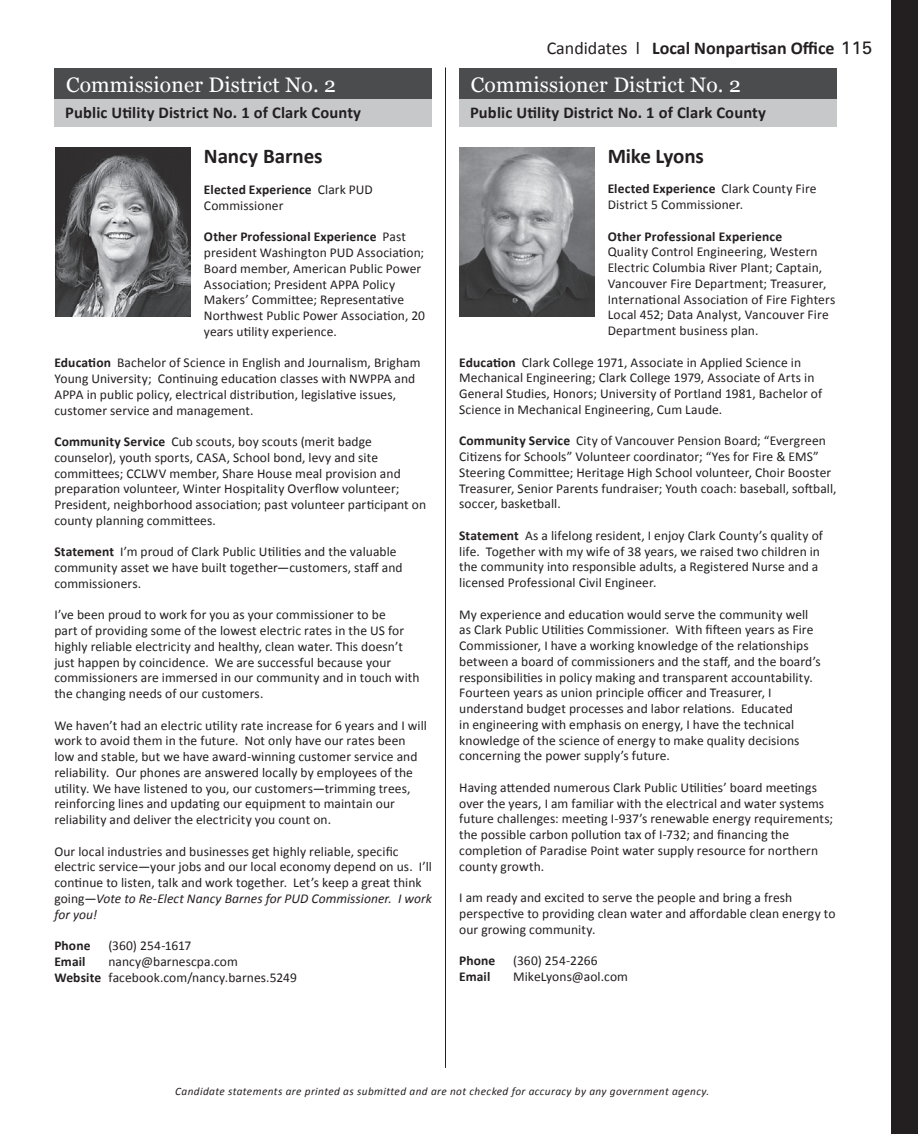
<style>
.page{position:relative;width:918px;height:1134px;background:#fff}
.page>*{position:absolute;margin:0;border:0;box-sizing:border-box;transform-origin:0 0}
.t1{font:21px "Georgia";letter-spacing:.01em;color:#fff}
.t2{font:700 21px "Calibri";letter-spacing:-.005em;color:#231f20}
.t3{font:700 18px "Calibri";color:#231f20}
.t4{font:700 16.5px "Calibri";letter-spacing:.01em;color:#231f20}
.t5{font:13.5px/15.8px "Calibri";letter-spacing:.005em;color:#231f20}
.t6{font:700 13.5px "Calibri";letter-spacing:.015em;color:#231f20}
.t7{font:italic 11.25px "Calibri";letter-spacing:.035em;color:#231f20}
.s1{font-weight:700}
.s2{font-style:italic}
.s3{font-weight:400}
.s4{font-family:"Univers";font-weight:400}
</style>
<div class="page">
<div style="left:891px;top:0;width:27px;height:1134px;background:#231f20"></div>
<hr style="left:445px;top:68px;width:1px;height:1000px;background:#231f20">
<div style="left:54px;top:68px;width:378px;height:32px;background:#4b4c4d"></div>
<div style="left:54px;top:100px;width:378px;height:27px;background:#c7c8ca"></div>
<div style="left:459px;top:68px;width:378px;height:32px;background:#4b4c4d"></div>
<div style="left:459px;top:100px;width:378px;height:27px;background:#c7c8ca"></div>
<img style="left:55px;top:148px;width:135px;height:168px">
<img style="left:459px;top:148px;width:135px;height:168px">
<h1 class="t1" style="left:66px;top:69px;width:271px">Commissioner District No. 2</h1>
<p class="t4" style="left:65px;top:102px;width:297px">Public Utility District No. 1 of Clark County</p>
<h1 class="t2" style="left:204px;top:142px;width:120px">Nancy Barnes</h1>
<p class="t5" style="left:204px;top:182px;width:170px"><span class="s1">Elected Experience</span> Clark PUD<br>Commissioner</p>
<p class="t5" style="left:204px;top:229px;width:223px"><span class="s1">Other Professional Experience</span> Past president Washington PUD Association; Board member, American Public Power Association; President APPA Policy Makers’ Committee; Representative Northwest Public Power Association, 20 years utility experience.</p>
<p class="t5" style="left:54px;top:355px;width:368px"><span class="s1">Education</span> Bachelor of Science in English and Journalism, Brigham Young University; Continuing education classes with NWPPA and APPA in public policy, electrical distribution, legislative issues, customer service and management.</p>
<p class="t5" style="left:54px;top:434px;width:373px"><span class="s1">Community Service</span> Cub scouts, boy scouts (merit badge counselor), youth sports, CASA, School bond, levy and site committees; CCLWV member, Share House meal provision and preparation volunteer, Winter Hospitality Overflow volunteer; President, neighborhood association; past volunteer participant on county planning committees.</p>
<p class="t5" style="left:54px;top:544px;width:350px"><span class="s1">Statement</span> I’m proud of Clark Public Utilities and the valuable community asset we have built together—customers, staff and commissioners.</p>
<p class="t5" style="left:54px;top:607px;width:367px">I’ve been proud to work for you as your commissioner to be<br>part of providing some of the lowest electric rates in the US for highly reliable electricity and healthy, clean water. This doesn’t just happen by coincidence. We are successful because your commissioners are immersed in our community and in touch with the changing needs of our customers.</p>
<p class="t5" style="left:54px;top:717px;width:374px">We haven’t had an electric utility rate increase for 6 years and I will work to avoid them in the future. Not only have our rates been low and stable, but we have award-winning customer service and reliability. Our phones are answered locally by employees of the utility. We have listened to you, our customers—trimming trees, reinforcing lines and updating our equipment to maintain our reliability and deliver the electricity you count on.</p>
<p class="t5" style="left:54px;top:843px;width:379px">Our local industries and businesses get highly reliable, specific electric service—your jobs and our local economy depend on us. I’ll continue to listen, talk and work together. Let’s keep a great think going—<span class="s2">Vote to Re-Elect Nancy Barnes for PUD Commissioner. I work for you!</span></p>
<p class="t6" style="left:54px;top:937px;width:38px">Phone</p>
<p class="t5" style="left:108px;top:938px;width:85px">(360) 254-1617</p>
<p class="t6" style="left:54px;top:953px;width:33px">Email</p>
<p class="t5" style="left:54px;top:954px;width:244px;text-align:center">nancy@barnescpa.com<br><span class="s1">Website</span> facebook.com/nancy.barnes.5249</p>
<h2 class="t3" style="left:547px;top:37px;width:327px"><span class="s3">Candidates l</span> Local Nonpartisan Office <span class="s4">115</span></h2>
<h1 class="t1" style="left:471px;top:69px;width:271px">Commissioner District No. 2</h1>
<p class="t4" style="left:470px;top:102px;width:297px">Public Utility District No. 1 of Clark County</p>
<h1 class="t2" style="left:608px;top:142px;width:98px">Mike Lyons</h1>
<p class="t5" style="left:608px;top:181px;width:210px"><span class="s1">Elected Experience</span> Clark County Fire<br>District 5 Commissioner.</p>
<p class="t6" style="left:608px;top:228px;width:176px">Other Professional Experience</p>
<p class="t5" style="left:608px;top:244px;width:229px">Quality Control Engineering, Western Electric Columbia River Plant; Captain, Vancouver Fire Department; Treasurer, International Association of Fire Fighters Local 452; Data Analyst, Vancouver Fire Department business plan.</p>
<p class="t5" style="left:459px;top:354px;width:365px"><span class="s1">Education</span> Clark College 1971, Associate in Applied Science in Mechanical Engineering; Clark College 1979, Associate of Arts in General Studies, Honors; University of Portland 1981, Bachelor of Science in Mechanical Engineering, Cum Laude.</p>
<p class="t5" style="left:459px;top:433px;width:379px"><span class="s1">Community Service</span> City of Vancouver Pension Board; “Evergreen Citizens for Schools” Volunteer coordinator; “Yes for Fire &amp; EMS” Steering Committee; Heritage High School volunteer, Choir Booster Treasurer, Senior Parents fundraiser; Youth coach: baseball, softball, soccer, basketball.</p>
<p class="t5" style="left:459px;top:528px;width:365px"><span class="s1">Statement</span> As a lifelong resident, I enjoy Clark County’s quality of life. Together with my wife of 38 years, we raised two children in the community into responsible adults, a Registered Nurse and a licensed Professional Civil Engineer.</p>
<p class="t5" style="left:459px;top:606px;width:363px">My experience and education would serve the community well as Clark Public Utilities Commissioner. With fifteen years as Fire Commissioner, I have a working knowledge of the relationships between a board of commissioners and the staff, and the board’s responsibilities in policy making and transparent accountability.<br>Fourteen years as union principle officer and Treasurer, I understand budget processes and labor relations. Educated<br>in engineering with emphasis on energy, I have the technical knowledge of the science of energy to make quality decisions concerning the power supply’s future.</p>
<p class="t5" style="left:459px;top:780px;width:375px">Having attended numerous Clark Public Utilities’ board meetings over the years, I am familiar with the electrical and water systems future challenges: meeting I-937’s renewable energy requirements; the possible carbon pollution tax of I-732; and financing the completion of Paradise Point water supply resource for northern county growth.</p>
<p class="t5" style="left:459px;top:890px;width:378px">I am ready and excited to serve the people and bring a fresh perspective to providing clean water and affordable clean energy to our growing community.</p>
<p class="t6" style="left:459px;top:952px;width:38px">Phone</p>
<p class="t5" style="left:513px;top:953px;width:86px">(360) 254-2266</p>
<p class="t6" style="left:459px;top:968px;width:33px">Email</p>
<p class="t5" style="left:513px;top:969px;width:116px">MikeLyons@aol.com</p>
<p class="t7" style="left:175px;top:1084px;width:535px">Candidate statements are printed as submitted and are not checked for accuracy by any government agency.</p>
</div>
